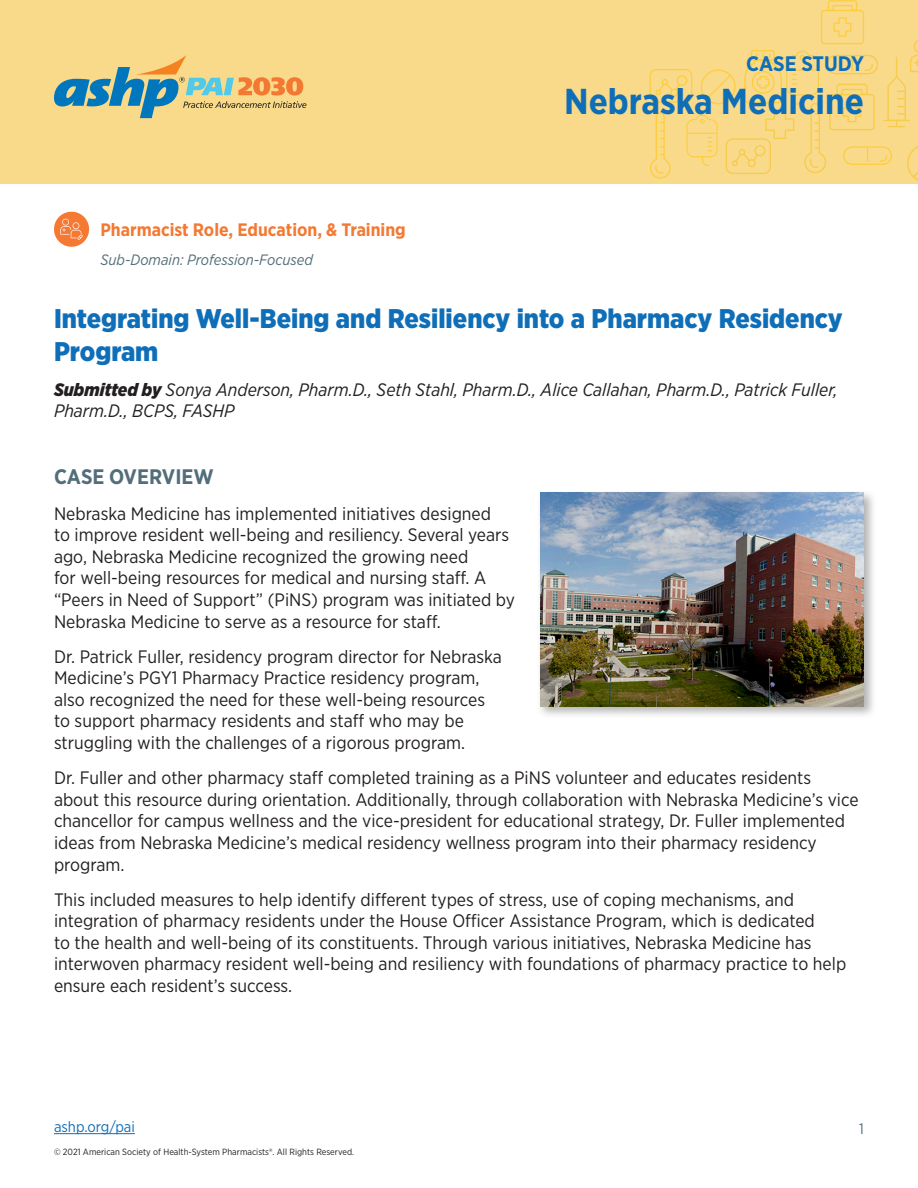
<style>
.page{position:relative;width:918px;height:1188px;background:#fff}
.page>*{position:absolute;margin:0;border:0;box-sizing:border-box;transform-origin:0 0}
.t1{font:700 36px "Gotham Narrow";color:#0f6eb8}
.t2{font:900 27px/32.4px "Gotham Narrow";color:#0f6eb8}
.Subtitle{font:700 21px "Gotham Narrow";color:#526e7a}
.t3{font:700 21px "Gotham Narrow";color:#0f6eb8}
.Body{font:18px/21.6px "Gotham Narrow";color:#231f20}
.Name{font:italic 18px/21.6px "Gotham Narrow";color:#231f20}
.t4{font:700 18px "Gotham Narrow";color:#f37932}
.t5{font:italic 15px "Gotham Narrow";color:#526e7a}
.t6{font:15px "Gotham Narrow";color:#0f6eb8}
.t7{font:15px "Gotham Narrow";color:#526e7a}
.t8{font:9px "Gotham Narrow";color:#231f20}
.s1{font-weight:900}
</style>
<div class="page">
<div style="left:0;top:0;width:918px;height:184px;background:#f9da8b"></div>
<svg style="left:54px;top:55px;width:252px;height:63px"></svg>
<hr style="left:54px;top:1133px;width:81px;height:1px;background:#0f6eb8">
<svg style="left:649px;top:0;width:269px;height:181px"></svg>
<div style="left:537px;top:489px;width:340px;height:231px;background:#231f20;opacity:.34"></div>
<img style="left:540px;top:492px;width:324px;height:214px">
<svg style="left:54px;top:211px;width:36px;height:36px"></svg>
<p class="t4" style="left:100px;top:219px;width:307px">Pharmacist Role, Education, &amp; Training</p>
<p class="t5" style="left:100px;top:250px;width:214px">Sub-Domain: Profession-Focused</p>
<p class="t3" style="left:746px;top:50px;width:119px">CASE STUDY</p>
<p class="t1" style="left:564px;top:78px;width:301px">Nebraska Medicine</p>
<p class="t2" style="left:54px;top:302px;width:790px">Integrating Well-Being and Resiliency into a Pharmacy Residency<br>Program</p>
<p class="Name" style="left:54px;top:378px;width:785px"><span class="s1">Submitted by</span> Sonya Anderson, Pharm.D., Seth Stahl, Pharm.D., Alice Callahan, Pharm.D., Patrick Fuller,<br>Pharm.D., BCPS, FASHP</p>
<p class="Subtitle" style="left:54px;top:464px;width:161px">CASE OVERVIEW</p>
<p class="Body" style="left:54px;top:502px;width:463px">Nebraska Medicine has implemented initiatives designed<br>to improve resident well-being and resiliency. Several years ago, Nebraska Medicine recognized the growing need<br>for well-being resources for medical and nursing staff. A “Peers in Need of Support” (PiNS) program was initiated by Nebraska Medicine to serve as a resource for staff.</p>
<p class="Body" style="left:54px;top:645px;width:449px">Dr. Patrick Fuller, residency program director for Nebraska Medicine’s PGY1 Pharmacy Practice residency program, also recognized the need for these well-being resources to support pharmacy residents and staff who may be struggling with the challenges of a rigorous program.</p>
<p class="Body" style="left:54px;top:767px;width:806px">Dr. Fuller and other pharmacy staff completed training as a PiNS volunteer and educates residents about this resource during orientation. Additionally, through collaboration with Nebraska Medicine’s vice chancellor for campus wellness and the vice-president for educational strategy, Dr. Fuller implemented ideas from Nebraska Medicine’s medical residency wellness program into their pharmacy residency program.</p>
<p class="Body" style="left:54px;top:888px;width:794px">This included measures to help identify different types of stress, use of coping mechanisms, and integration of pharmacy residents under the House Officer Assistance Program, which is dedicated<br>to the health and well-being of its constituents. Through various initiatives, Nebraska Medicine has interwoven pharmacy resident well-being and resiliency with foundations of pharmacy practice to help ensure each resident’s success.</p>
<p class="t6" style="left:54px;top:1118px;width:82px">ashp.org/pai</p>
<p class="t8" style="left:54px;top:1146px;width:302px">© 2021 American Society of Health-System Pharmacists®. All Rights Reserved.</p>
<p class="t7" style="left:859px;top:1119px;width:6px">1</p>
</div>
